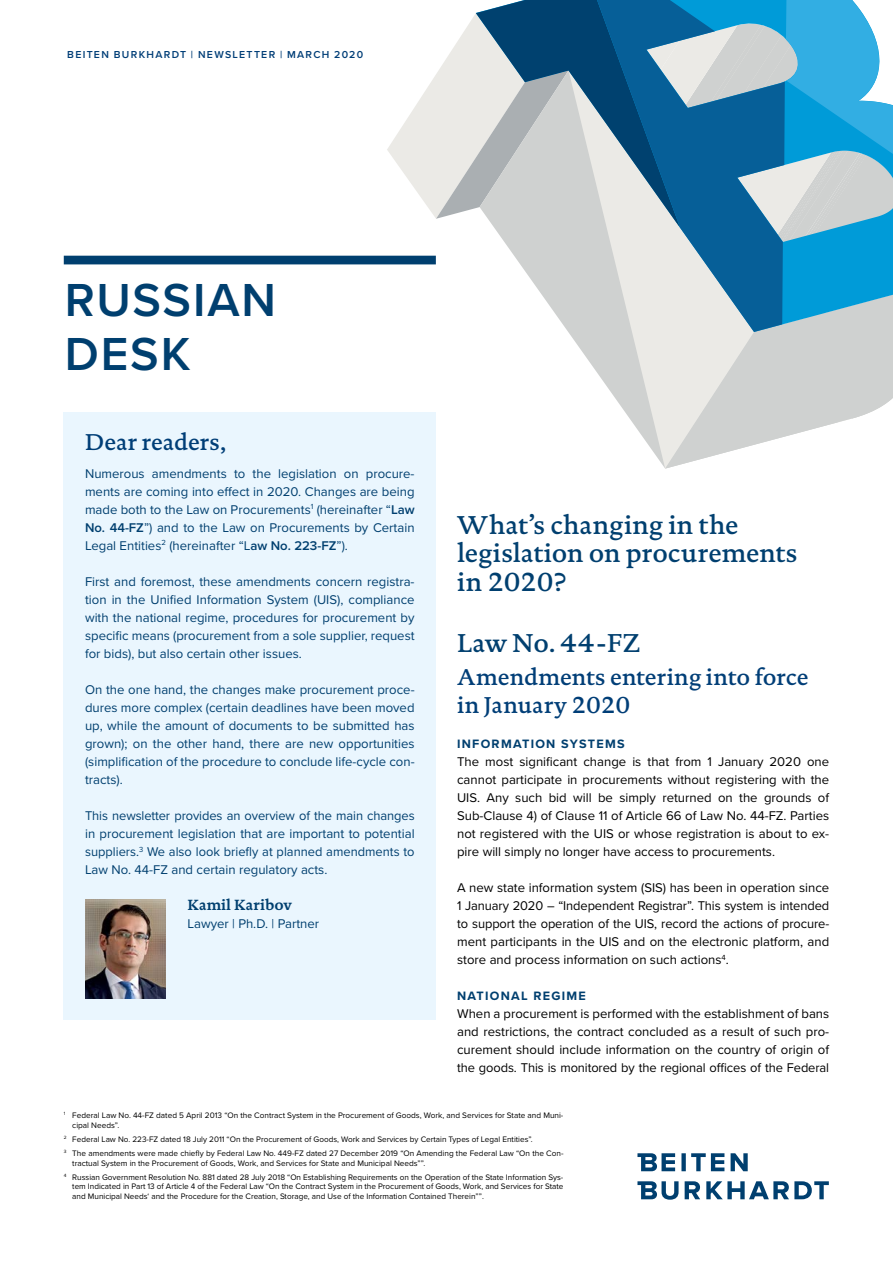
<style>
.page{position:relative;width:893px;height:1263px;background:#fff}
.page>*{position:absolute;margin:0;border:0;box-sizing:border-box;transform-origin:0 0}
.t1{font:600 48px/54px "Proxima Nova";letter-spacing:.04em;color:#003f6f}
.t2{font:500 26.25px/28.5px "DTL Documenta TOT";letter-spacing:.005em;color:#003f6f}
.t3{font:500 23.25px/28.5px "DTL Documenta TOT";color:#003e77}
.t4{font:700 15px "DTL Documenta TOT";color:#003f6f}
.t5{font:13.2px/18px "Proxima Nova";color:#003f6f;text-align:justify}
.t6{font:13.2px/18px "Proxima Nova";color:#000;text-align:justify}
.t7{font:700 12.6px "Proxima Nova";letter-spacing:.1em;color:#003f6f}
.t8{font:600 10.5px "Proxima Nova";letter-spacing:.125em;color:#003e77}
.t9{font:8.25px/9.8px "Proxima Nova";color:#000}
.s1{font-weight:600}
</style>
<div class="page">
<svg style="left:387px;top:0;width:506px;height:469px"></svg>
<svg style="left:476px;top:0;width:115px;height:228px;background:#95a8b5"></svg>
<svg style="left:591px;top:0;width:194px;height:332px;background:#6699b7"></svg>
<svg style="left:637px;top:1153px;width:111px;height:18px"></svg>
<svg style="left:637px;top:1181px;width:192px;height:19px"></svg>
<div style="left:64px;top:413px;width:372px;height:606px;background:#eaf6fe"></div>
<div style="left:64px;top:256px;width:372px;height:8px;background:#003f6f"></div>
<img style="left:85px;top:899px;width:80px;height:99px">
<p class="t8" style="left:67px;top:47px;width:297px">BEITEN BURKHARDT | NEWSLETTER | MARCH 2020</p>
<h1 class="t1" style="left:65px;top:271px;width:213px">RUSSIAN<br>DESK</h1>
<h3 class="t3" style="left:85px;top:427px;width:143px">Dear readers,</h3>
<p class="t5" style="left:85px;top:465px;width:331px">Numerous amendments to the legislation on procure&shy;ments are coming into effect in 2020. Changes are being made both to the Law on Procurements<sup>1</sup> (hereinafter “<span class="s1">Law No. 44-FZ</span>”) and to the Law on Procurements by Certain Legal Entities<sup>2</sup> (hereinafter “L<span class="s1">aw No. 223-FZ</span>”).</p>
<p class="t5" style="left:85px;top:573px;width:331px">First and foremost, these amendments concern registra&shy;tion in the Unified Information System (UIS), compliance with the national regime, procedures for procurement by specific means (procurement from a sole supplier, request for bids), but also certain other issues.</p>
<p class="t5" style="left:85px;top:681px;width:331px">On the one hand, the changes make procurement proce&shy;dures more complex (certain deadlines have been moved up, while the amount of documents to be submitted has grown); on the other hand, there are new opportunities (simplification of the procedure to conclude life-cycle con&shy;tracts).</p>
<p class="t5" style="left:85px;top:807px;width:331px">This newsletter provides an overview of the main changes in procurement legislation that are important to potential suppliers.<sup>3</sup> We also look briefly at planned amendments to Law No. 44-FZ and certain regulatory acts.</p>
<p class="t4" style="left:188px;top:895px;width:106px">Kamil Karibov</p>
<p class="t5" style="left:188px;top:915px;width:133px">Lawyer | Ph.D. | Partner</p>
<h2 class="t2" style="left:457px;top:510px;width:342px">What’s changing in the legislation on procurements in 2020?</h2>
<h2 class="t2" style="left:457px;top:629px;width:185px">Law No. 44-FZ</h2>
<h3 class="t3" style="left:457px;top:662px;width:353px">Amendments entering into force in January 2020</h3>
<p class="t7" style="left:457px;top:734px;width:169px">INFORMATION SYSTEMS</p>
<p class="t6" style="left:457px;top:753px;width:374px">The most significant change is that from 1 January 2020 one cannot participate in procurements without registering with the UIS. Any such bid will be simply returned on the grounds of Sub-Clause 4) of Clause 11 of Article 66 of Law No. 44-FZ. Parties not registered with the UIS or whose registration is about to ex&shy;pire will simply no longer have access to procurements.</p>
<p class="t6" style="left:457px;top:879px;width:374px">A new state information system (SIS) has been in operation since 1 January 2020 – “Independent Registrar”. This system is intended to support the operation of the UIS, record the actions of procure&shy;ment participants in the UIS and on the electronic platform, and store and process information on such actions<sup>4</sup>.</p>
<p class="t7" style="left:457px;top:986px;width:130px">NATIONAL REGIME</p>
<p class="t6" style="left:457px;top:1005px;width:374px">When a procurement is performed with the establishment of bans and restrictions, the contract concluded as a result of such pro&shy;curement should include information on the country of origin of the goods. This is monitored by the regional offices of the Federal</p>
<p class="t9" style="left:72px;top:1111px;width:493px;text-indent:-9px"><sup>1</sup> Federal Law No. 44-FZ dated 5 April 2013 “On the Contract System in the Procurement of Goods, Work, and Services for State and Muni&shy;cipal Needs”.</p>
<p class="t9" style="left:64px;top:1132px;width:501px;line-height:14px"><sup>2</sup> Federal Law No. 223-FZ dated 18 July 2011 “On the Procurement of Goods, Work and Services by Certain Types of Legal Entities”.<br><sup>3</sup> The amendments were made chiefly by Federal Law No. 449-FZ dated 27 December 2019 “On Amending the Federal Law “On the Con-</p>
<p class="t9" style="left:64px;top:1156px;width:501px;line-height:14px;text-indent:9px">tractual System in the Procurement of Goods, Work, and Services for State and Municipal Needs””.<br><sup>4</sup> Russian Government Resolution No. 881 dated 28 July 2018 “On Establishing Requirements on the Operation of the State Information Sys-</p>
<p class="t9" style="left:72px;top:1182px;width:493px">tem Indicated in Part 13 of Article 4 of the Federal Law “On the Contract System in the Procurement of Goods, Work, and Services for State and Municipal Needs‘ and the Procedure for the Creation, Storage, and Use of the Information Contained Therein””.</p>
</div>
